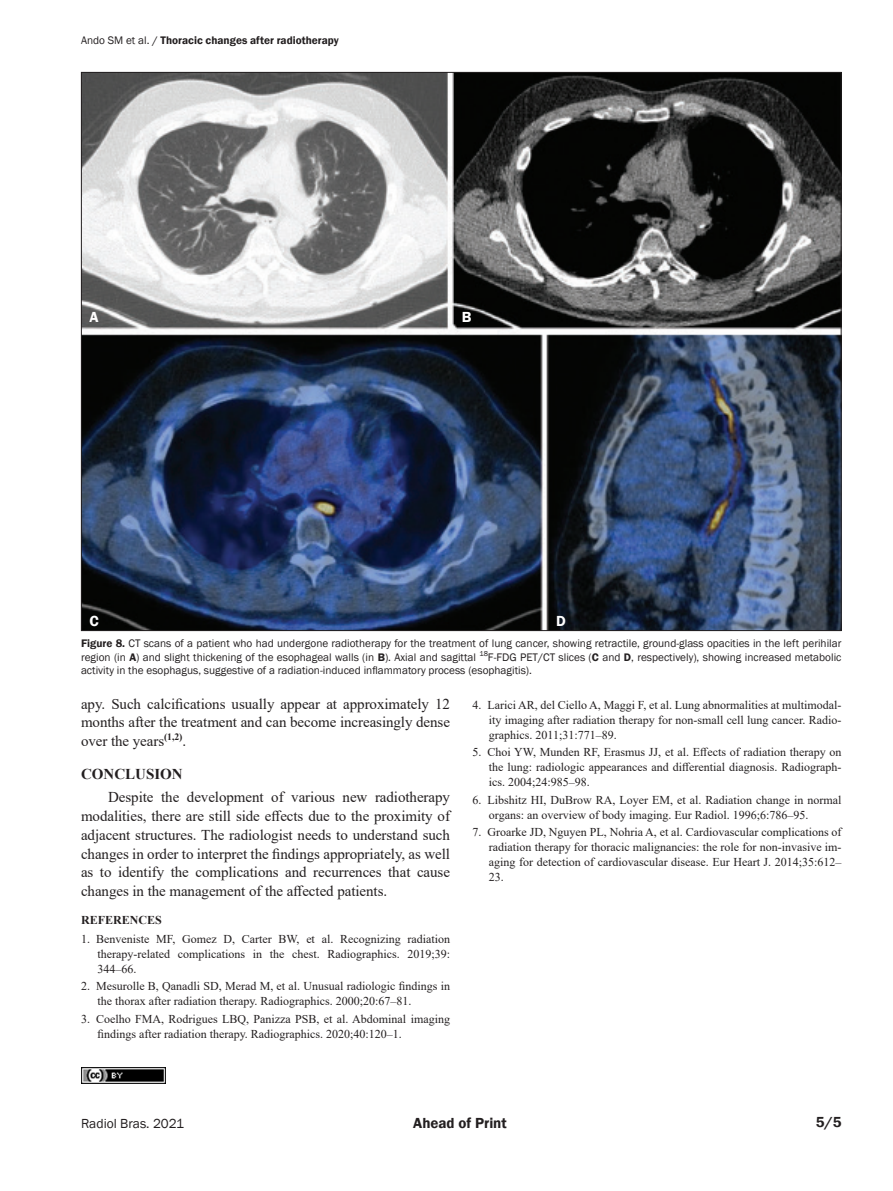
<style>
.page{position:relative;width:893px;height:1191px;background:#fff}
.page>*{position:absolute;margin:0;border:0;box-sizing:border-box;transform-origin:0 0}
.t1{font:15px/18.8px "Times New Roman";letter-spacing:-.005em;color:#231f20;text-align:justify}
.t2{font:600 15px "Franklin Gothic";color:#231f20}
.t3{font:700 15px "Times New Roman";color:#231f20}
.t4{font:600 15px "Franklin Gothic";color:#fff}
.t5{font:13.5px "Franklin Gothic";color:#231f20}
.t6{font:12px/15px "Times New Roman";color:#231f20;text-align:justify}
.t7{font:700 12px "Times New Roman";color:#231f20}
.t8{font:11.25px/13.5px "Franklin Gothic";color:#231f20;text-align:justify}
.t9{font:600 11.25px "Franklin Gothic";color:#231f20}
.s1{font-weight:400}
.s2{font-weight:500}
.s3{font-weight:600}
</style>
<div class="page">
<img style="left:83px;top:74px;width:756px;height:555px">
<img style="left:81px;top:1067px;width:85px;height:16px">
<p class="t9" style="left:81px;top:33px;width:259px"><span class="s1">Ando SM et al.</span> <span class="s2">/</span> Thoracic changes after radiotherapy</p>
<p class="t4" style="left:90px;top:308px;width:11px">A</p>
<p class="t4" style="left:462px;top:308px;width:11px">B</p>
<p class="t4" style="left:90px;top:611px;width:11px">C</p>
<p class="t4" style="left:556px;top:611px;width:11px">D</p>
<p class="t8" style="left:81px;top:637px;width:762px"><span class="s3">Figure 8.</span> CT scans of a patient who had undergone radiotherapy for the treatment of lung cancer, showing retractile, ground-glass opacities in the left perihilar region (in <span class="s3">A</span>) and slight thickening of the esophageal walls (in <span class="s3">B</span>). Axial and sagittal <sup>18</sup>F-FDG PET/CT slices (<span class="s3">C</span> and <span class="s3">D</span>, respectively), showing increased metabolic activity in the esophagus, suggestive of a radiation-induced inflammatory process (esophagitis).</p>
<p class="t1" style="left:81px;top:693px;width:371px">apy. Such calcifications usually appear at approximately 12 months after the treatment and can become increasingly dense over the years<sup>(1,2)</sup>.</p>
<p class="t3" style="left:81px;top:763px;width:103px">CONCLUSION</p>
<p class="t1" style="left:81px;top:787px;width:371px;text-indent:27px">Despite the development of various new radiotherapy modalities, there are still side effects due to the proximity of adjacent structures. The radiologist needs to understand such changes in order to interpret the findings appropriately, as well as to identify the complications and recurrences that cause changes in the management of the affected patients.</p>
<p class="t7" style="left:81px;top:911px;width:82px">REFERENCES</p>
<p class="t6" style="left:97px;top:931px;width:354px;text-indent:-16px">1. Benveniste MF, Gomez D, Carter BW, et al. Recognizing radiation therapy-related complications in the chest. Radiographics. 2019;39:<br>344–66.</p>
<p class="t6" style="left:97px;top:978px;width:354px;text-indent:-16px">2. Mesurolle B, Qanadli SD, Merad M, et al. Unusual radiologic findings in the thorax after radiation therapy. Radiographics. 2000;20:67–81.</p>
<p class="t6" style="left:97px;top:1010px;width:354px;text-indent:-16px">3. Coelho FMA, Rodrigues LBQ, Panizza PSB, et al. Abdominal imaging findings after radiation therapy. Radiographics. 2020;40:120–1.</p>
<p class="t6" style="left:489px;top:697px;width:354px;text-indent:-16px">4. Larici AR, del Ciello A, Maggi F, et al. Lung abnormalities at multimodal&shy;ity imaging after radiation therapy for non-small cell lung cancer. Radio&shy;graphics. 2011;31:771–89.</p>
<p class="t6" style="left:489px;top:744px;width:354px;text-indent:-16px">5. Choi YW, Munden RF, Erasmus JJ, et al. Effects of radiation therapy on the lung: radiologic appearances and differential diagnosis. Radiograph&shy;ics. 2004;24:985–98.</p>
<p class="t6" style="left:489px;top:791px;width:354px;text-indent:-16px">6. Libshitz HI, DuBrow RA, Loyer EM, et al. Radiation change in normal organs: an overview of body imaging. Eur Radiol. 1996;6:786–95.</p>
<p class="t6" style="left:489px;top:824px;width:354px;text-indent:-16px">7. Groarke JD, Nguyen PL, Nohria A, et al. Cardiovascular complications of radiation therapy for thoracic malignancies: the role for non-invasive im&shy;aging for detection of cardiovascular disease. Eur Heart J. 2014;35:612– 23.</p>
<p class="t5" style="left:81px;top:1114px;width:105px">Radiol Bras. 2021</p>
<p class="t2" style="left:413px;top:1113px;width:95px">Ahead of Print</p>
<p class="t2" style="left:816px;top:1112px;width:27px">5/5</p>
</div>
